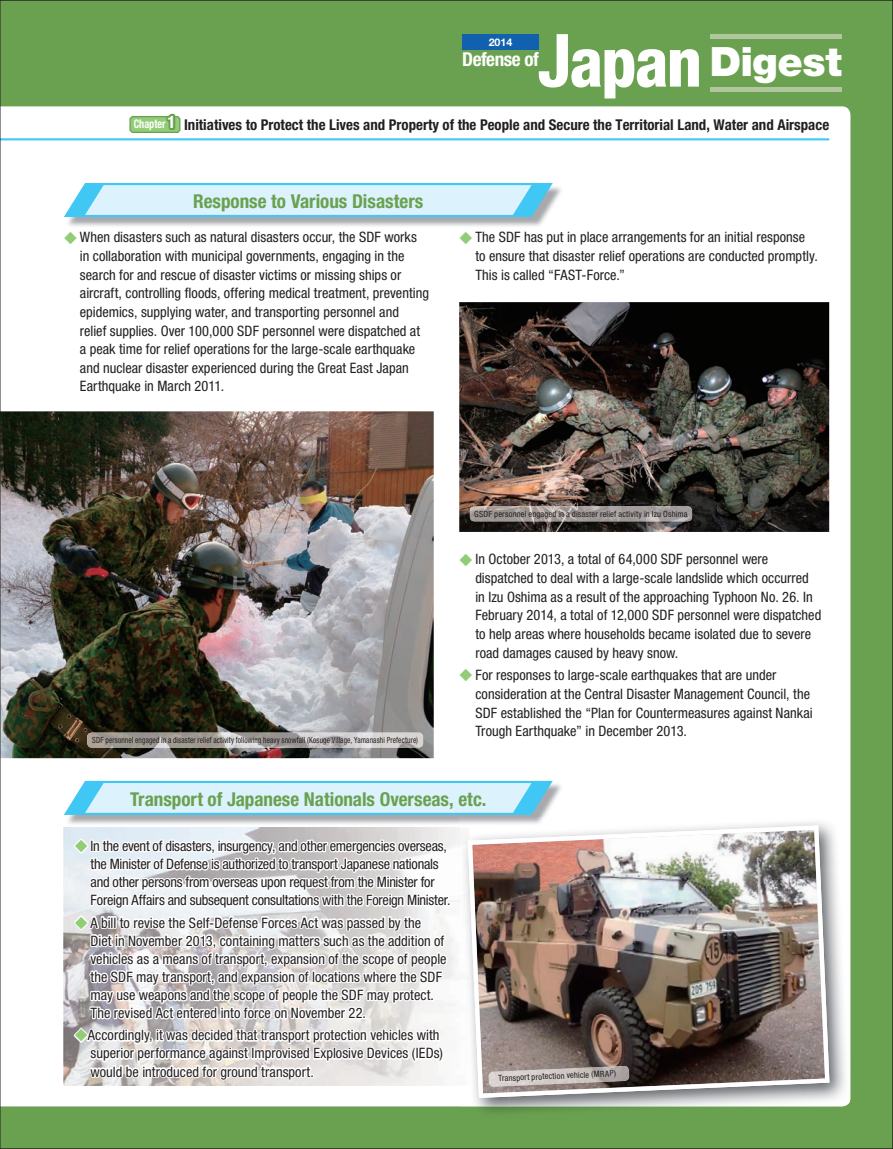
<style>
.page{position:relative;width:893px;height:1149px;background:#fff}
.page>*{position:absolute;margin:0;border:0;box-sizing:border-box;transform-origin:0 0}
.t1{font:900 40.35px "Helvetica Neue LT Std";letter-spacing:-.015em;color:#fff}
.t2{font:700 condensed 19.2px "Helvetica Neue LT Std";color:#6aa150}
.t3{font:700 condensed 19.2px "Helvetica Neue LT Std";letter-spacing:-.025em;color:#fff}
.t4{font:700 condensed 14.85px "Helvetica Neue LT Std";color:#231f20}
.t5{font:condensed 14.4px/18.6px "Helvetica Neue LT Std";color:#231f20}
.t6{font:700 10.65px "Helvetica Neue LT Std";color:#fff}
.t7{font:condensed 8.55px "Helvetica Neue LT Std";letter-spacing:.015em;color:#231f20;scale:.87 1}
.t8{font:condensed 8.55px "Helvetica Neue LT Std";letter-spacing:.015em;color:#231f20}
.s1{color:#93cc77}
</style>
<div class="page">
<img style="left:1px;top:0;width:892px;height:1148px">
<hr style="left:0;top:0;width:1px;height:1148px;background:#231f20">
<p class="t6" style="left:489px;top:35px;width:25px">2014</p>
<h2 class="t3" style="left:462px;top:48px;width:78px">Defense of</h2>
<h1 class="t1" style="left:710px;top:38px;width:134px">Digest</h1>
<p class="t4" style="left:134px;top:116px;width:697px"><sup>Chapter</sup> <sup>1</sup> Initiatives to Protect the Lives and Property of the People and Secure the Territorial Land, Water and Airspace</p>
<h2 class="t2" style="left:193px;top:189px;width:232px">Response to Various Disasters</h2>
<p class="t5" style="left:80px;top:228px;width:351px;text-indent:-16px"><span class="s1">◆</span> When disasters such as natural disasters occur, the SDF works in collaboration with municipal governments, engaging in the search for and rescue of disaster victims or missing ships or aircraft, controlling floods, offering medical treatment, preventing epidemics, supplying water, and transporting personnel and relief supplies. Over 100,000 SDF personnel were dispatched at a peak time for relief operations for the large-scale earthquake and nuclear disaster experienced during the Great East Japan Earthquake in March 2011.</p>
<p class="t5" style="left:475px;top:228px;width:344px;text-indent:-16px"><span class="s1">◆</span> The SDF has put in place arrangements for an initial response to ensure that disaster relief operations are conducted promptly.<br>This is called “FAST-Force.”</p>
<p class="t7" style="left:92px;top:734px;width:376px">SDF personnel engaged in a disaster relief activity following heavy snowfall (Kosuge Village, Yamanashi Prefecture)</p>
<p class="t8" style="left:474px;top:508px;width:215px">GSDF personnel engaged in a disaster relief activity in Izu Oshima</p>
<p class="t5" style="left:475px;top:549px;width:347px;text-indent:-16px"><span class="s1">◆</span> In October 2013, a total of 64,000 SDF personnel were dispatched to deal with a large-scale landslide which occurred in Izu Oshima as a result of the approaching Typhoon No. 26. In February 2014, a total of 12,000 SDF personnel were dispatched to help areas where households became isolated due to severe road damages caused by heavy snow.</p>
<p class="t5" style="left:475px;top:665px;width:339px;text-indent:-16px"><span class="s1">◆</span> For responses to large-scale earthquakes that are under consideration at the Central Disaster Management Council, the SDF established the “Plan for Countermeasures against Nankai Trough Earthquake” in December 2013.</p>
<h2 class="t2" style="left:130px;top:787px;width:358px">Transport of Japanese Nationals Overseas, etc.</h2>
<p class="t5" style="left:91px;top:836px;width:361px;line-height:18px;text-indent:-16px"><span class="s1">◆</span> In the event of disasters, insurgency, and other emergencies overseas, the Minister of Defense is authorized to transport Japanese nationals and other persons from overseas upon request from the Minister for Foreign Affairs and subsequent consultations with the Foreign Minister.</p>
<p class="t5" style="left:91px;top:913px;width:357px;line-height:18px;text-indent:-16px"><span class="s1">◆</span> A bill to revise the Self-Defense Forces Act was passed by the<br>Diet in November 2013, containing matters such as the addition of vehicles as a means of transport, expansion of the scope of people the SDF may transport, and expansion of locations where the SDF may use weapons and the scope of people the SDF may protect.<br>The revised Act entered into force on November 22.</p>
<p class="t5" style="left:91px;top:1025px;width:354px;line-height:18px;text-indent:-16px"><span class="s1">◆</span>Accordingly, it was decided that transport protection vehicles with superior performance against Improvised Explosive Devices (IEDs) would be introduced for ground transport.</p>
<p class="t8" style="left:498px;top:1073px;width:119px;rotate:-3deg">Transport protection vehicle (MRAP)</p>
</div>
